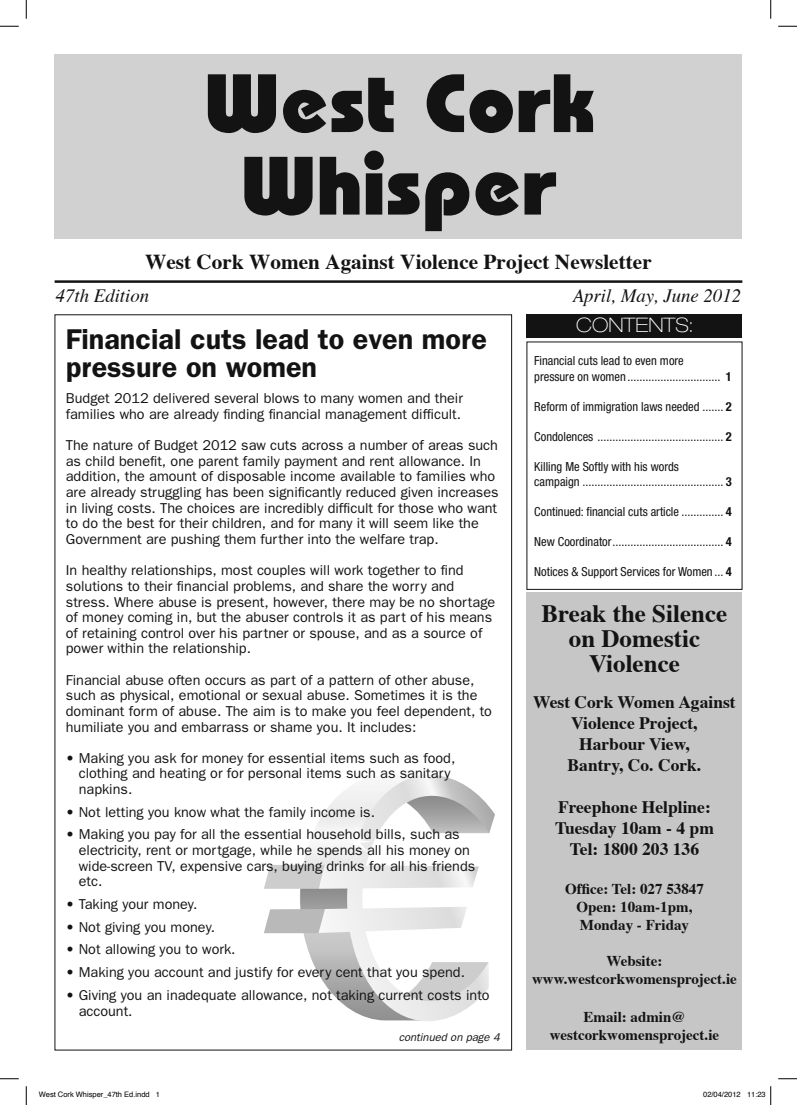
<style>
.page{position:relative;width:797px;height:1105px;background:#fff}
.page>*{position:absolute;margin:0;border:0;box-sizing:border-box;transform-origin:0 0}
.t1{font:800 82.5px "Bauhaus";color:#131313}
.t2{font:600 28.75px/28.1px "Franklin Gothic";color:#131313}
.t3{font:700 25px/25px "Times";color:#131313;text-align:center}
.t4{font:700 21.25px "Times";color:#131313}
.t5{font:100 expanded 20px "Helvetica Neue";color:#fff}
.t6{font:italic 18.75px "Times";color:#131313}
.t7{font:700 17.5px/21px "Times";color:#131313;text-align:center}
.t8{font:700 15px/18px "Times";color:#131313;text-align:center}
.t9{font:14.38px/15.6px "Franklin Gothic";color:#131313}
.t10{font:condensed 12.5px "Helvetica Neue";color:#131313}
.t11{font:italic 11.25px "Franklin Gothic";color:#131313}
.t12{font:7.5px "Helvetica";color:#000}
.s1{font-weight:700}
</style>
<div class="page">
<svg style="left:264px;top:775px;width:225px;height:245px"></svg>
<div style="left:55px;top:55px;width:687px;height:184px;background:#d1d1d1"></div>
<hr style="left:55px;top:280px;width:687px;height:3px;background:#131313">
<div style="left:526px;top:592px;width:216px;height:458px;background:#c6c6c6"></div>
<div style="left:526px;top:314px;width:216px;height:23px;background:#131313"></div>
<svg style="left:0;top:25px;width:19px;height:2px"></svg>
<svg style="left:778px;top:25px;width:19px;height:2px"></svg>
<svg style="left:0;top:1078px;width:19px;height:1px"></svg>
<svg style="left:778px;top:1078px;width:19px;height:1px"></svg>
<svg style="left:25px;top:0;width:2px;height:19px"></svg>
<svg style="left:25px;top:1086px;width:2px;height:19px"></svg>
<svg style="left:770px;top:0;width:1px;height:19px"></svg>
<svg style="left:770px;top:1086px;width:1px;height:19px"></svg>
<p class="t1" style="left:204px;top:55px;width:394px">West Cork</p>
<p class="t1" style="left:240px;top:137px;width:318px">Whisper</p>
<p class="t4" style="left:145px;top:247px;width:508px">West Cork Women Against Violence Project Newsletter</p>
<p class="t6" style="left:56px;top:284px;width:95px">47th Edition</p>
<p class="t6" style="left:573px;top:284px;width:170px">April, May, June 2012</p>
<p class="t2" style="left:66px;top:324px;width:422px">Financial cuts lead to even more pressure on women</p>
<p class="t9" style="left:66px;top:390px;width:398px">Budget 2012 delivered several blows to many women and their families who are already finding financial management difficult.</p>
<p class="t9" style="left:66px;top:437px;width:434px">The nature of Budget 2012 saw cuts across a number of areas such as child benefit, one parent family payment and rent allowance. In addition, the amount of disposable income available to families who are already struggling has been significantly reduced given increases in living costs. The choices are incredibly difficult for those who want to do the best for their children, and for many it will seem like the Government are pushing them further into the welfare trap.</p>
<p class="t9" style="left:66px;top:562px;width:431px">In healthy relationships, most couples will work together to find solutions to their financial problems, and share the worry and stress. Where abuse is present, however, there may be no shortage of money coming in, but the abuser controls it as part of his means of retaining control over his partner or spouse, and as a source of power within the relationship.</p>
<p class="t9" style="left:66px;top:672px;width:427px">Financial abuse often occurs as part of a pattern of other abuse, such as physical, emotional or sexual abuse. Sometimes it is the dominant form of abuse. The aim is to make you feel dependent, to humiliate you and embarrass or shame you. It includes:</p>
<p class="t9" style="left:79px;top:750px;width:378px;text-indent:-13px">• Making you ask for money for essential items such as food, clothing and heating or for personal items such as sanitary napkins.</p>
<p class="t9" style="left:66px;top:804px;width:311px">• Not letting you know what the family income is.</p>
<p class="t9" style="left:79px;top:826px;width:398px;text-indent:-13px">• Making you pay for all the essential household bills, such as electricity, rent or mortgage, while he spends all his money on wide-screen TV, expensive cars, buying drinks for all his friends etc.</p>
<p class="t9" style="left:66px;top:896px;width:133px">• Taking your money.</p>
<p class="t9" style="left:66px;top:919px;width:151px">• Not giving you money.</p>
<p class="t9" style="left:66px;top:941px;width:171px">• Not allowing you to work.</p>
<p class="t9" style="left:66px;top:964px;width:400px">• Making you account and justify for every cent that you spend.</p>
<p class="t9" style="left:79px;top:987px;width:412px;text-indent:-13px">• Giving you an inadequate allowance, not taking current costs into account.</p>
<p class="t5" style="left:576px;top:313px;width:119px">CONTENTS:</p>
<p class="t10" style="left:534px;top:353px;width:151px">Financial cuts lead to even more</p>
<p class="t10" style="left:534px;top:370px;width:199px">pressure on women............................... <span class="s1">1</span></p>
<p class="t10" style="left:534px;top:400px;width:199px">Reform of immigration laws needed ....... <span class="s1">2</span></p>
<p class="t10" style="left:534px;top:430px;width:199px">Condolences .......................................... <span class="s1">2</span></p>
<p class="t10" style="left:534px;top:460px;width:146px">Killing Me Softly with his words</p>
<p class="t10" style="left:534px;top:475px;width:199px">campaign ............................................... <span class="s1">3</span></p>
<p class="t10" style="left:534px;top:505px;width:199px">Continued: financial cuts article .............. <span class="s1">4</span></p>
<p class="t10" style="left:534px;top:535px;width:199px">New Coordinator..................................... <span class="s1">4</span></p>
<p class="t10" style="left:534px;top:565px;width:199px">Notices &amp; Support Services for Women ... <span class="s1">4</span></p>
<p class="t3" style="left:541px;top:602px;width:187px">Break the Silence on Domestic<br>Violence</p>
<p class="t7" style="left:533px;top:692px;width:204px">West Cork Women Against<br>Violence Project,</p>
<p class="t7" style="left:579px;top:734px;width:112px">Harbour View,</p>
<p class="t7" style="left:567px;top:755px;width:135px">Bantry, Co. Cork.</p>
<p class="t7" style="left:558px;top:797px;width:154px">Freephone Helpline:</p>
<p class="t7" style="left:555px;top:818px;width:160px">Tuesday 10am - 4 pm</p>
<p class="t7" style="left:570px;top:839px;width:131px">Tel: 1800 203 136</p>
<p class="t8" style="left:565px;top:881px;width:140px">Office: Tel: 027 53847</p>
<p class="t8" style="left:576px;top:899px;width:117px">Open: 10am-1pm,</p>
<p class="t8" style="left:580px;top:917px;width:111px">Monday - Friday</p>
<p class="t8" style="left:606px;top:953px;width:57px">Website:</p>
<p class="t8" style="left:532px;top:971px;width:206px">www.westcorkwomensproject.ie</p>
<p class="t8" style="left:550px;top:1008px;width:171px">Email: admin@ westcorkwomensproject.ie</p>
<p class="t11" style="left:399px;top:1030px;width:105px">continued on page 4</p>
<p class="t12" style="left:39px;top:1089px;width:123px">West Cork Whisper_47th Ed.indd 1</p>
<p class="t12" style="left:703px;top:1089px;width:64px">02/04/2012 11:23</p>
</div>
